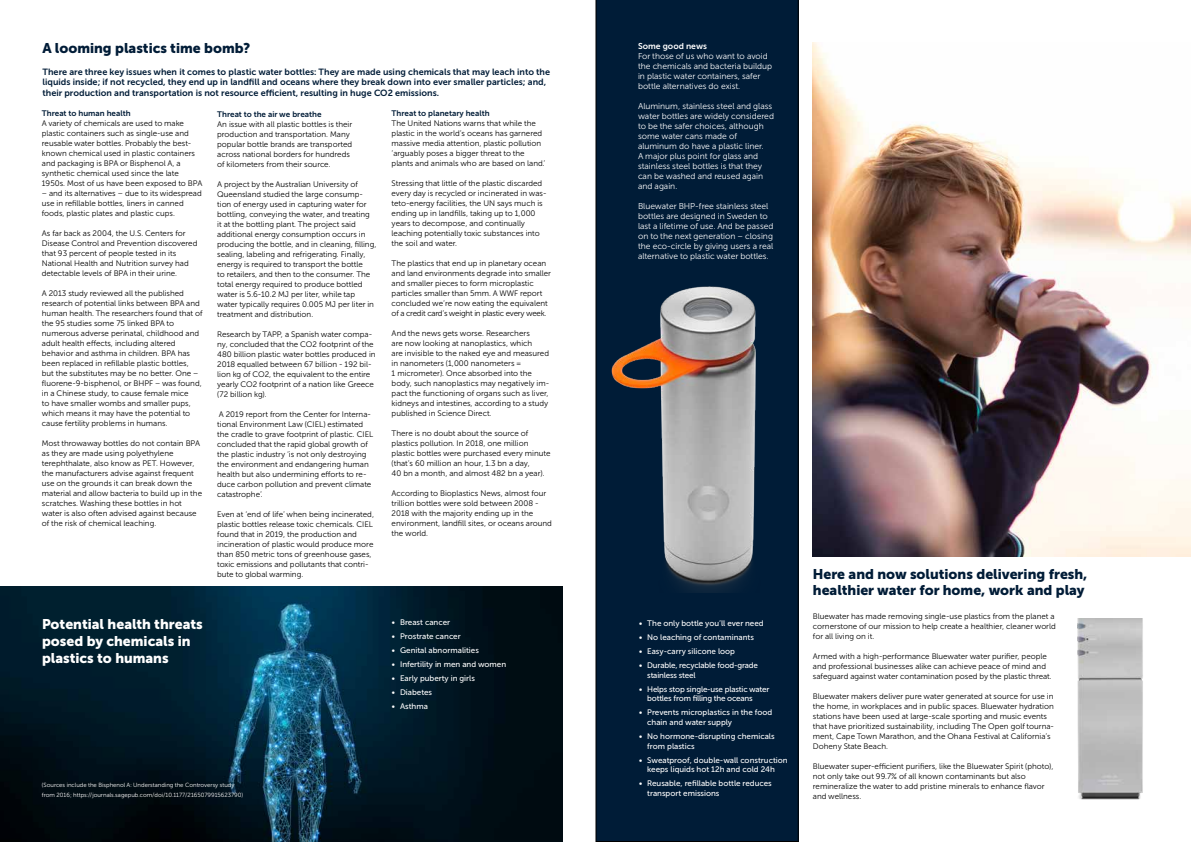
<style>
.page{position:relative;width:1191px;height:842px;background:#fff}
.page>*{position:absolute;margin:0;border:0;box-sizing:border-box;transform-origin:0 0}
.t1{font:14px/16px "Museo Sans Cyrl 900";color:#001c37}
.t2{font:14px/16.8px "Museo Sans Cyrl 900";color:#fff}
.t3{font:9px/10.5px "Museo Sans Cyrl 700";color:#001c37}
.t4{font:8.5px/10px "Museo Sans Cyrl 300";color:#fff}
.t5{font:8.5px "Museo Sans Cyrl 700";color:#fff}
.t6{font:8px/10px "Museo Sans Cyrl 300";color:#000}
.t7{font:8px/9.6px "Museo Sans Cyrl 500";color:#fff}
.t8{font:8px/9.6px "Museo Sans Cyrl 500";letter-spacing:-.02em;color:#fff}
.t9{font:8px "Museo Sans Cyrl 700";color:#001c37}
.t10{font:6px/10px "Museo Sans Cyrl 300";color:#fff}
</style>
<div class="page">
<img style="left:0;top:587px;width:563px;height:255px">
<div style="left:595px;top:0;width:203px;height:842px;background:#001c37"></div>
<img style="left:813px;top:43px;width:378px;height:513px">
<img style="left:1077px;top:619px;width:66px;height:181px">
<img style="left:595px;top:236px;width:203px;height:356px">
<h1 class="t1" style="left:43px;top:40px;width:209px">A looming plastics time bomb?</h1>
<p class="t3" style="left:43px;top:66px;width:509px">There are three key issues when it comes to plastic water bottles: They are made using chemicals that may leach into the liquids inside; if not recycled, they end up in landfill and oceans where they break down into ever smaller particles; and, their production and transportation is not resource efficient, resulting in huge CO2 emissions.</p>
<p class="t9" style="left:42px;top:109px;width:90px">Threat to human health</p>
<p class="t6" style="left:42px;top:118px;width:162px">A variety of chemicals are used to make plastic containers such as single-use and reusable water bottles. Probably the best&shy;known chemical used in plastic containers and packaging is BPA or Bisphenol A, a synthetic chemical used since the late 1950s. Most of us have been exposed to BPA</p>
<p class="t6" style="left:42px;top:188px;width:161px">– and its alternatives – due to its widespread use in refillable bottles, liners in canned foods, plastic plates and plastic cups.</p>
<p class="t6" style="left:42px;top:228px;width:157px">As far back as 2004, the U.S. Centers for Disease Control and Prevention discovered that 93 percent of people tested in its National Health and Nutrition survey had detectable levels of BPA in their urine.</p>
<p class="t6" style="left:42px;top:288px;width:162px">A 2013 study reviewed all the published research of potential links between BPA and human health. The researchers found that of the 95 studies some 75 linked BPA to numerous adverse perinatal, childhood and adult health effects, including altered behavior and asthma in children. BPA has been replaced in refillable plastic bottles, but the substitutes may be no better. One – fluorene-9-bisphenol, or BHPF – was found, in a Chinese study, to cause female mice<br>to have smaller wombs and smaller pups, which means it may have the potential to cause fertility problems in humans.</p>
<p class="t6" style="left:42px;top:438px;width:162px">Most throwaway bottles do not contain BPA as they are made using polyethylene terephthalate, also know as PET. However, the manufacturers advise against frequent use on the grounds it can break down the material and allow bacteria to build up in the scratches. Washing these bottles in hot water is also often advised against because of the risk of chemical leaching.</p>
<p class="t9" style="left:217px;top:109px;width:106px">Threat to the air we breathe</p>
<p class="t6" style="left:217px;top:119px;width:136px">An issue with all plastic bottles is their production and transportation. Many popular bottle brands are transported across national borders for hundreds of kilometers from their source.</p>
<p class="t6" style="left:217px;top:179px;width:161px">A project by the Australian University of Queensland studied the large consump&shy;tion of energy used in capturing water for bottling, conveying the water, and treating<br>it at the bottling plant. The project said additional energy consumption occurs in producing the bottle, and in cleaning, filling, sealing, labeling and refrigerating. Finally, energy is required to transport the bottle<br>to retailers, and then to the consumer. The total energy required to produce bottled water is 5.6-10.2 MJ per liter, while tap water typically requires 0.005 MJ per liter in treatment and distribution.</p>
<p class="t6" style="left:217px;top:329px;width:160px">Research by TAPP, a Spanish water compa&shy;ny, concluded that the CO2 footprint of the 480 billion plastic water bottles produced in 2018 equalled between 67 billion - 192 bil&shy;lion kg of CO2, the equivalent to the entire yearly CO2 footprint of a nation like Greece (72 billion kg).</p>
<p class="t6" style="left:217px;top:409px;width:158px">A 2019 report from the Center for Interna&shy;tional Environment Law (CIEL) estimated the cradle to grave footprint of plastic. CIEL concluded that the rapid global growth of the plastic industry ‘is not only destroying the environment and endangering human health but also undermining efforts to re&shy;duce carbon pollution and prevent climate catastrophe’.</p>
<p class="t6" style="left:217px;top:509px;width:158px">Even at ‘end of life’ when being incinerated, plastic bottles release toxic chemicals. CIEL found that in 2019, the production and incineration of plastic would produce more than 850 metric tons of greenhouse gases, toxic emissions and pollutants that contri&shy;bute to global warming.</p>
<p class="t9" style="left:391px;top:109px;width:99px">Threat to planetary health</p>
<p class="t6" style="left:391px;top:118px;width:155px">The United Nations warns that while the plastic in the world’s oceans has garnered massive media attention, plastic pollution ’arguably poses a bigger threat to the plants and animals who are based on land.’</p>
<p class="t6" style="left:391px;top:178px;width:156px">Stressing that little of the plastic discarded every day is recycled or incinerated in was&shy;teto-energy facilities, the UN says much is ending up in landfills, taking up to 1,000 years to decompose, and continually leaching potentially toxic substances into the soil and water.</p>
<p class="t6" style="left:391px;top:258px;width:161px">The plastics that end up in planetary ocean and land environments degrade into smaller and smaller pieces to form microplastic particles smaller than 5mm. A WWF report concluded we’re now eating the equivalent of a credit card’s weight in plastic every week.</p>
<p class="t6" style="left:391px;top:328px;width:159px">And the news gets worse. Researchers<br>are now looking at nanoplastics, which<br>are invisible to the naked eye and measured in nanometers (1,000 nanometers =<br>1 micrometer). Once absorbed into the body, such nanoplastics may negatively im&shy;pact the functioning of organs such as liver, kidneys and intestines, according to a study published in Science Direct.</p>
<p class="t6" style="left:391px;top:428px;width:160px">There is no doubt about the source of plastics pollution. In 2018, one million plastic bottles were purchased every minute (that’s 60 million an hour, 1.3 bn a day,<br>40 bn a month, and almost 482 bn a year).</p>
<p class="t6" style="left:391px;top:488px;width:162px">According to Bioplastics News, almost four trillion bottles were sold between 2008 - 2018 with the majority ending up in the environment, landfill sites, or oceans around the world.</p>
<h1 class="t2" style="left:42px;top:616px;width:162px">Potential health threats posed by chemicals in plastics to humans</h1>
<p class="t7" style="left:391px;top:617px;width:60px">• Breast cancer</p>
<p class="t7" style="left:391px;top:631px;width:71px">• Prostrate cancer</p>
<p class="t7" style="left:391px;top:645px;width:89px">• Genital abnormalities</p>
<p class="t7" style="left:391px;top:660px;width:116px">• Infertility in men and women</p>
<p class="t7" style="left:391px;top:674px;width:85px">• Early puberty in girls</p>
<p class="t7" style="left:391px;top:688px;width:42px">• Diabetes</p>
<p class="t7" style="left:391px;top:702px;width:38px">• Asthma</p>
<p class="t10" style="left:42px;top:780px;width:203px">(Sources include the Bisphenol A: Understanding the Controversy study from 2016; https://journals.sagepub.com/doi/10.1177/2165079915623790)</p>
<p class="t5" style="left:638px;top:41px;width:70px">Some good news</p>
<p class="t4" style="left:638px;top:51px;width:136px">For those of us who want to avoid the chemicals and bacteria buildup in plastic water containers, safer bottle alternatives do exist.</p>
<p class="t4" style="left:638px;top:101px;width:137px">Aluminum, stainless steel and glass water bottles are widely considered to be the safer choices, although some water cans made of aluminum do have a plastic liner.<br>A major plus point for glass and stainless steel bottles is that they can be washed and reused again and again.</p>
<p class="t4" style="left:638px;top:201px;width:137px">Bluewater BHP-free stainless steel bottles are designed in Sweden to last a lifetime of use. And be passed on to the next generation – closing the eco-circle by giving users a real alternative to plastic water bottles.</p>
<p class="t7" style="left:639px;top:618px;width:126px">• The only bottle you’ll ever need</p>
<p class="t7" style="left:639px;top:632px;width:117px">• No leaching of contaminants</p>
<p class="t7" style="left:639px;top:646px;width:98px">• Easy-carry silicone loop</p>
<p class="t8" style="left:647px;top:660px;width:112px;text-indent:-9px">• Durable, recyclable food-grade stainless steel</p>
<p class="t8" style="left:647px;top:684px;width:124px;text-indent:-9px">• Helps stop single-use plastic water bottles from filling the oceans</p>
<p class="t7" style="left:647px;top:708px;width:126px;text-indent:-9px">• Prevents microplastics in the food chain and water supply</p>
<p class="t7" style="left:647px;top:731px;width:129px;text-indent:-9px">• No hormone-disrupting chemicals from plastics</p>
<p class="t7" style="left:639px;top:755px;width:150px;text-align:center">• Sweatproof, double-wall construction keeps liquids hot 12h and cold 24h</p>
<p class="t7" style="left:647px;top:779px;width:126px;text-indent:-9px">• Reusable, refillable bottle reduces transport emissions</p>
<h1 class="t1" style="left:813px;top:566px;width:276px">Here and now solutions delivering fresh, healthier water for home, work and play</h1>
<p class="t6" style="left:813px;top:612px;width:244px">Bluewater has made removing single-use plastics from the planet a cornerstone of our mission to help create a healthier, cleaner world for all living on it.</p>
<p class="t6" style="left:813px;top:652px;width:240px">Armed with a high-performance Bluewater water purifier, people and professional businesses alike can achieve peace of mind and safeguard against water contamination posed by the plastic threat.</p>
<p class="t6" style="left:813px;top:692px;width:243px">Bluewater makers deliver pure water generated at source for use in the home, in workplaces and in public spaces. Bluewater hydration stations have been used at large-scale sporting and music events that have prioritized sustainability, including The Open golf tourna&shy;ment, Cape Town Marathon, and the Ohana Festival at California’s Doheny State Beach.</p>
<p class="t6" style="left:813px;top:762px;width:242px">Bluewater super-efficient purifiers, like the Bluewater Spirit (photo), not only take out 99.7% of all known contaminants but also remineralize the water to add pristine minerals to enhance flavor and wellness.</p>
</div>
